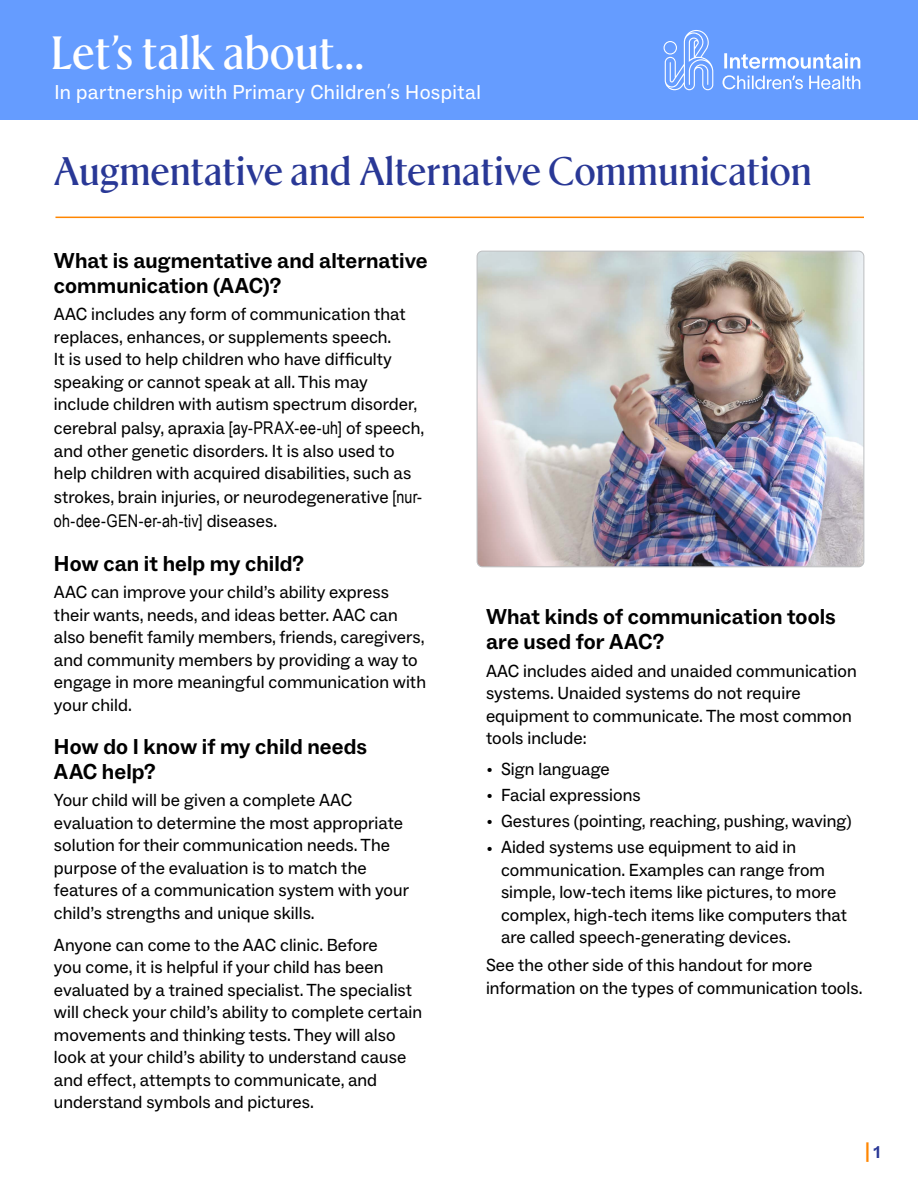
<style>
.page{position:relative;width:918px;height:1188px;background:#fff}
.page>*{position:absolute;margin:0;border:0;box-sizing:border-box;transform-origin:0 0}
.t1{font:500 46.5px "Rector";color:#fff}
.Title__h1{font:500 39.75px "Rector";color:#293896}
.Level_1__h1{font:700 21.75px/24.8px "ABC Social";letter-spacing:.005em;color:#000}
.t2{font:20.25px "ABC Social";letter-spacing:.02em;color:#fff}
.t3{font:700 19.5px "ABC Social";color:#ff8600}
.Main__p{font:17.7px/22.5px "ABC Social";letter-spacing:.005em;color:#000}
.Main__p-2{font:17.55px "Arial Narrow";letter-spacing:.01em;color:#000}
.s1{font-family:"Frutiger LT Std";font-weight:300;font-stretch:condensed}
.s2{font-family:"Arial Narrow";font-size:17.55px}
.s3{font-family:"ABC Social";font-size:17.7px}
.s4{font-family:"Adobe Garamond Pro";font-size:15px}
.s5{font-size:17.25px;color:#293896}
</style>
<div class="page">
<div style="left:0;top:0;width:918px;height:120px;background:#659cff"></div>
<svg style="left:723px;top:53px;width:137px;height:36px"></svg>
<svg style="left:664px;top:30px;width:49px;height:60px"></svg>
<hr style="left:55px;top:217px;width:809px;height:1px;background:#ff8600">
<img style="left:477px;top:251px;width:387px;height:316px">
<div style="left:477px;top:251px;width:387px;height:316px;border:1px solid #bcbec0;border-radius:5px"></div>
<h1 class="t1" style="left:51px;top:20px;width:315px">Let’s talk about...</h1>
<p class="t2" style="left:54px;top:80px;width:428px">In partnership with Primary Children<span class="s1">’</span>s Hospital</p>
<p class="Title__h1" style="left:54px;top:144px;width:759px">Augmentative and Alternative Communication</p>
<p class="Level_1__h1" style="left:54px;top:249px;width:375px">What is augmentative and alternative communication (AAC)?</p>
<p class="Main__p" style="left:54px;top:303px;width:372px">AAC includes any form of communication that replaces, enhances, or supplements speech.<br>It is used to help children who have difficulty speaking or cannot speak at all. This may include children with autism spectrum disorder, cerebral palsy, apraxia <span class="s2">[ay-PRAX-ee-uh]</span> of speech, and other genetic disorders. It is also used to help children with acquired disabilities, such as strokes, brain injuries, or neurodegenerative <span class="s2">[nur-</span></p>
<p class="Main__p-2" style="left:54px;top:508px;width:225px">oh-dee-GEN-er-ah-tiv] <span class="s3">diseases.</span></p>
<p class="Level_1__h1" style="left:54px;top:551px;width:252px">How can it help my child?</p>
<p class="Main__p" style="left:54px;top:581px;width:374px">AAC can improve your child’s ability express their wants, needs, and ideas better. AAC can also benefit family members, friends, caregivers, and community members by providing a way to engage in more meaningful communication with your child.</p>
<p class="Level_1__h1" style="left:54px;top:735px;width:315px">How do I know if my child needs<br>AAC help?</p>
<p class="Main__p" style="left:54px;top:789px;width:357px">Your child will be given a complete AAC evaluation to determine the most appropriate solution for their communication needs. The purpose of the evaluation is to match the features of a communication system with your child’s strengths and unique skills.</p>
<p class="Main__p" style="left:54px;top:934px;width:370px">Anyone can come to the AAC clinic. Before<br>you come, it is helpful if your child has been evaluated by a trained specialist. The specialist will check your child’s ability to complete certain movements and thinking tests. They will also look at your child’s ability to understand cause and effect, attempts to communicate, and understand symbols and pictures.</p>
<p class="Level_1__h1" style="left:486px;top:605px;width:351px">What kinds of communication tools are used for AAC?</p>
<p class="Main__p" style="left:486px;top:660px;width:372px">AAC includes aided and unaided communication systems. Unaided systems do not require equipment to communicate. The most common tools include:</p>
<p class="Main__p" style="left:487px;top:758px;width:125px"><span class="s4">•</span> Sign language</p>
<p class="Main__p" style="left:487px;top:784px;width:156px"><span class="s4">•</span> Facial expressions</p>
<p class="Main__p" style="left:487px;top:810px;width:367px"><span class="s4">•</span> Gestures (pointing, reaching, pushing, waving)</p>
<p class="Main__p" style="left:501px;top:836px;width:348px;text-indent:-14px"><span class="s4">•</span> Aided systems use equipment to aid in communication. Examples can range from simple, low-tech items like pictures, to more complex, high-tech items like computers that are called speech-generating devices.</p>
<p class="Main__p" style="left:486px;top:954px;width:378px">See the other side of this handout for more information on the types of communication tools.</p>
<p class="t3" style="left:865px;top:1138px;width:17px">|<span class="s5">1</span></p>
</div>
